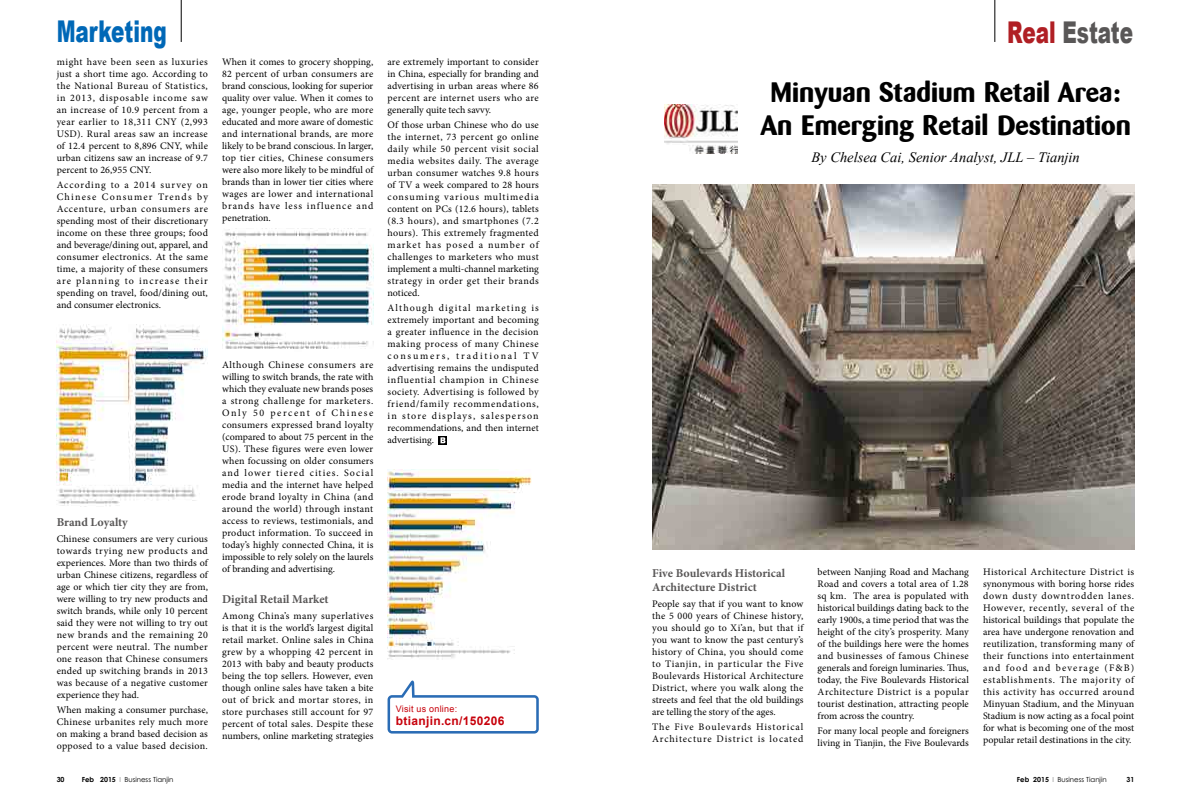
<style>
.page{position:relative;width:1191px;height:808px;background:#fff}
.page>*{position:absolute;margin:0;border:0;box-sizing:border-box;transform-origin:0 0}
.t1{font:900 30px "Arial";color:#595757;scale:.67 1}
.t2{font:900 30px "Arial";color:#0068b7;scale:.67 1}
.t3{font:700 28px/33.6px "Barmeno";color:#000;text-align:center}
.t4{font:italic 18px "Aparajita";color:#000}
.t5{font:700 12px/14.4px "Minion Pro";color:#595757}
.t6{font:700 12px "Arial";letter-spacing:.025em;color:#c7000b}
.t7{font:10px/12px "Minion Pro";letter-spacing:.005em;color:#000;text-align:justify}
.t8{font:10px/12px "Minion Pro";letter-spacing:.085em;color:#000}
.t9{font:9px "Arial";letter-spacing:.025em;color:#c7000b}
.t10{font:7px "Century Gothic";color:#000;scale:.5 1}
.t11{font:700 7px "Century Gothic";color:#000}
.s1{color:#b01f24}
.s2{font-weight:700}
</style>
<div class="page">
<svg style="left:439px;top:436px;width:8px;height:8px"></svg>
<svg style="left:440px;top:437px;width:5px;height:6px"></svg>
<hr style="left:181px;top:0;width:1px;height:42px;background:#000">
<svg style="left:387px;top:680px;width:152px;height:53px"></svg>
<img style="left:57px;top:325px;width:151px;height:181px">
<img style="left:222px;top:229px;width:151px;height:120px">
<img style="left:387px;top:469px;width:145px;height:190px">
<hr style="left:994px;top:0;width:1px;height:42px;background:#000">
<img style="left:664px;top:105px;width:73px;height:49px">
<img style="left:652px;top:184px;width:482px;height:365px">
<h1 class="t2" style="left:57px;top:10px;width:166px">Marketing</h1>
<p class="t7" style="left:57px;top:56px;width:153px">might have been seen as luxuries just a short time ago. According to the National Bureau of Statistics, in 2013, disposable income saw an increase of 10.9 percent from a year earlier to 18,311 CNY (2,993<br>USD). Rural areas saw an increase of 12.4 percent to 8,896 CNY, while urban citizens saw an increase of 9.7 percent to 26,955 CNY.</p>
<p class="t7" style="left:57px;top:179px;width:153px">According to a 2014 survey on Chinese Consumer Trends by Accenture, urban consumers are spending most of their discretionary income on these three groups; food and beverage/dining out, apparel, and consumer electronics. At the same time, a majority of these consumers are planning to increase their spending on travel, food/dining out, and consumer electronics.</p>
<p class="t7" style="left:222px;top:56px;width:153px">When it comes to grocery shopping, 82 percent of urban consumers are brand conscious, looking for superior quality over value. When it comes to age, younger people, who are more educated and more aware of domestic and international brands, are more likely to be brand conscious. In larger, top tier cities, Chinese consumers were also more likely to be mindful of brands than in lower tier cities where wages are lower and international brands have less influence and penetration.</p>
<p class="t7" style="left:387px;top:56px;width:153px">are extremely important to consider in China, especially for branding and advertising in urban areas where 86 percent are internet users who are generally quite tech savvy.</p>
<p class="t7" style="left:387px;top:119px;width:153px">Of those urban Chinese who do use the internet, 73 percent go online daily while 50 percent visit social media websites daily. The average urban consumer watches 9.8 hours of TV a week compared to 28 hours consuming various multimedia content on PCs (12.6 hours), tablets (8.3 hours), and smartphones (7.2 hours). This extremely fragmented market has posed a number of challenges to marketers who must implement a multi-channel marketing strategy in order get their brands noticed.</p>
<p class="t7" style="left:387px;top:301px;width:153px">Although digital marketing is extremely important and becoming a greater influence in the decision making process of many Chinese consumers, traditional TV advertising remains the undisputed influential champion in Chinese society. Advertising is followed by friend/family recommendations, in store displays, salesperson recommendations, and then internet advertising.</p>
<p class="t7" style="left:222px;top:359px;width:153px">Although Chinese consumers are willing to switch brands, the rate with which they evaluate new brands poses a strong challenge for marketers.<br>Only 50 percent of Chinese consumers expressed brand loyalty (compared to about 75 percent in the US). These figures were even lower when focussing on older consumers and lower tiered cities. Social media and the internet have helped erode brand loyalty in China (and around the world) through instant access to reviews, testimonials, and product information. To succeed in today’s highly connected China, it is impossible to rely solely on the laurels of branding and advertising.</p>
<p class="t5" style="left:222px;top:592px;width:108px">Digital Retail Market</p>
<p class="t7" style="left:222px;top:610px;width:153px">Among China’s many superlatives is that it is the world’s largest digital retail market. Online sales in China grew by a whopping 42 percent in 2013 with baby and beauty products being the top sellers. However, even though online sales have taken a bite out of brick and mortar stores, in store purchases still account for 97 percent of total sales. Despite these numbers, online marketing strategies</p>
<p class="t5" style="left:57px;top:515px;width:73px">Brand Loyalty</p>
<p class="t7" style="left:57px;top:533px;width:153px">Chinese consumers are very curious towards trying new products and experiences. More than two thirds of urban Chinese citizens, regardless of age or which tier city they are from, were willing to try new products and switch brands, while only 10 percent said they were not willing to try out new brands and the remaining 20 percent were neutral. The number one reason that Chinese consumers ended up switching brands in 2013 was because of a negative customer experience they had.</p>
<p class="t7" style="left:57px;top:704px;width:153px">When making a consumer purchase, Chinese urbanites rely much more on making a brand based decision as opposed to a value based decision.</p>
<p class="t9" style="left:396px;top:702px;width:63px">Visit us online:</p>
<p class="t6" style="left:396px;top:713px;width:110px">btianjin.cn/150206</p>
<h1 class="t1" style="left:1007px;top:10px;width:189px"><span class="s1">Real</span> Estate</h1>
<h2 class="t3" style="left:760px;top:75px;width:372px">Minyuan Stadium Retail Area:<br>An Emerging Retail Destination</h2>
<h3 class="t4" style="left:811px;top:148px;width:270px">By Chelsea Cai, Senior Analyst, JLL – Tianjin</h3>
<p class="t5" style="left:652px;top:566px;width:134px">Five Boulevards Historical<br>Architecture District</p>
<p class="t7" style="left:652px;top:598px;width:153px">People say that if you want to know the 5 000 years of Chinese history, you should go to Xi’an, but that if you want to know the past century’s history of China, you should come to Tianjin, in particular the Five Boulevards Historical Architecture District, where you walk along the streets and feel that the old buildings are telling the story of the ages.</p>
<p class="t8" style="left:652px;top:720px;width:153px">The Five Boulevards Historical<br>Architecture District is located</p>
<p class="t7" style="left:817px;top:566px;width:153px">between Nanjing Road and Machang Road and covers a total area of 1.28 sq km. The area is populated with historical buildings dating back to the early 1900s, a time period that was the height of the city’s prosperity. Many of the buildings here were the homes and businesses of famous Chinese generals and foreign luminaries. Thus, today, the Five Boulevards Historical Architecture District is a popular tourist destination, attracting people from across the country.</p>
<p class="t7" style="left:817px;top:725px;width:153px">For many local people and foreigners living in Tianjin, the Five Boulevards</p>
<p class="t7" style="left:983px;top:566px;width:153px">Historical Architecture District is synonymous with boring horse rides down dusty downtrodden lanes.<br>However, recently, several of the historical buildings that populate the area have undergone renovation and reutilization, transforming many of their functions into entertainment and food and beverage (F&amp;B) establishments. The majority of this activity has occurred around Minyuan Stadium, and the Minyuan Stadium is now acting as a focal point for what is becoming one of the most popular retail destinations in the city.</p>
<p class="t11" style="left:57px;top:774px;width:9px">30</p>
<p class="t10" style="left:82px;top:775px;width:185px"><span class="s2">Feb 2015</span> I Business Tianjin</p>
<p class="t10" style="left:1017px;top:775px;width:181px"><span class="s2">Feb 2015</span> I Business Tianjin</p>
<p class="t11" style="left:1126px;top:774px;width:9px">31</p>
</div>
